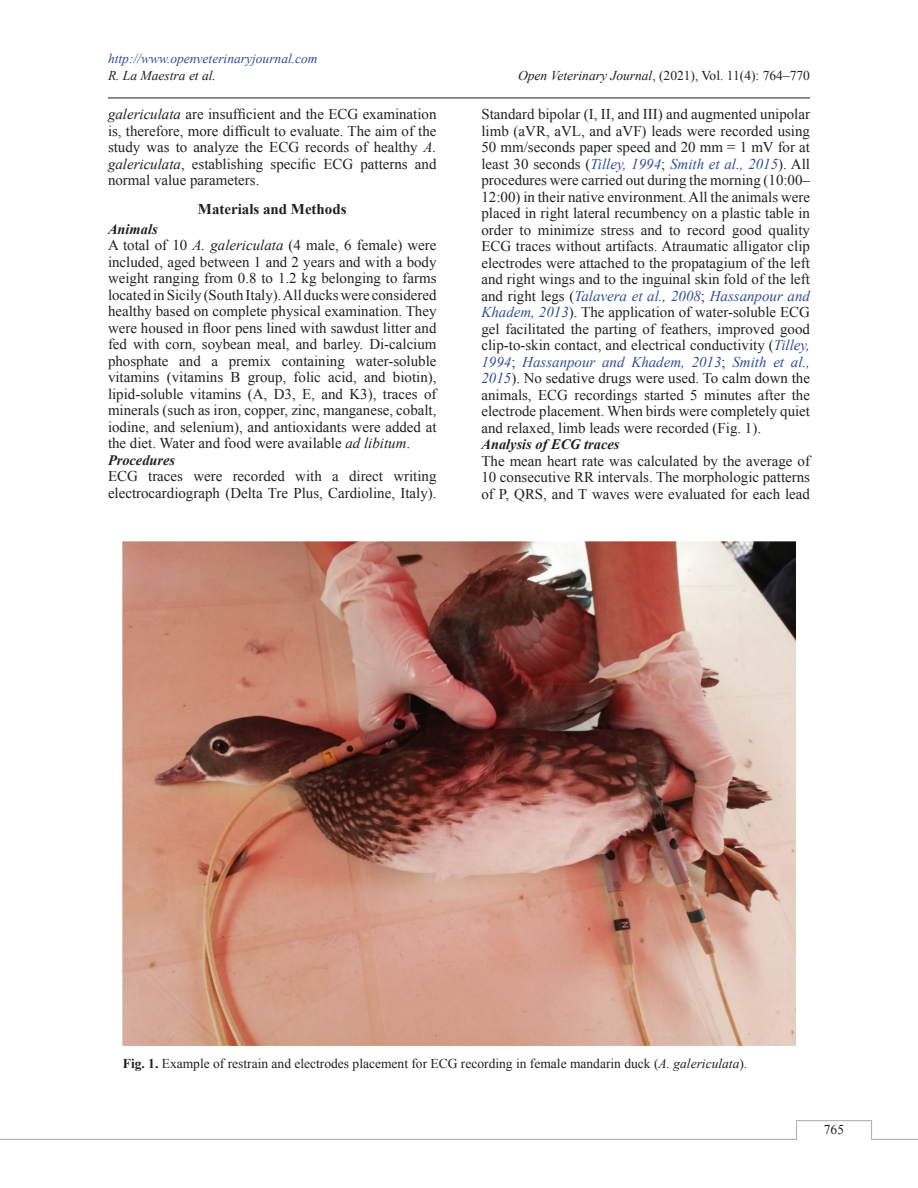
<style>
.page{position:relative;width:918px;height:1188px;background:#fff}
.page>*{position:absolute;margin:0;border:0;box-sizing:border-box;transform-origin:0 0}
.Para{font:15px/16.5px "Times New Roman";color:#231f20;text-align:justify}
.A_Head{font:700 15px "Times New Roman";color:#231f20}
.B_Head{font:italic 700 14.4px "Times New Roman";color:#231f20}
.Fig_Caption{font:13.5px "Times New Roman";color:#231f20}
.t1{font:italic 13.5px "Times New Roman";color:#304d94}
.t2{font:italic 13.5px "Times New Roman";color:#231f20}
.s1{font-style:italic}
.s2{font-style:italic;color:#304d94}
.s3{font-weight:700}
</style>
<div class="page">
<hr style="left:108px;top:98px;width:702px;height:1px;background:#231f20">
<svg style="left:0;top:1120px;width:918px;height:20px"></svg>
<img style="left:123px;top:541px;width:672px;height:504px">
<p class="t1" style="left:108px;top:50px;width:211px">http://www.openveterinaryjournal.com</p>
<p class="t2" style="left:108px;top:66px;width:109px">R. La Maestra et al.</p>
<p class="Fig_Caption" style="left:518px;top:66px;width:293px"><span class="s1">Open Veterinary Journal</span>, (2021), Vol. 11(4): 764–770</p>
<p class="Para" style="left:108px;top:106px;width:330px"><span class="s1">galericulata</span> are insufficient and the ECG examination is, therefore, more difficult to evaluate. The aim of the study was to analyze the ECG records of healthy <span class="s1">A. galericulata</span>, establishing specific ECG patterns and normal value parameters.</p>
<p class="A_Head" style="left:198px;top:198px;width:150px">Materials and Methods</p>
<p class="B_Head" style="left:108px;top:219px;width:51px">Animals</p>
<p class="Para" style="left:108px;top:237px;width:330px">A total of 10 <span class="s1">A. galericulata</span> (4 male, 6 female) were included, aged between 1 and 2 years and with a body weight ranging from 0.8 to 1.2 kg belonging to farms located in Sicily (South Italy). All ducks were considered healthy based on complete physical examination. They were housed in floor pens lined with sawdust litter and fed with corn, soybean meal, and barley. Di-calcium phosphate and a premix containing water-soluble vitamins (vitamins B group, folic acid, and biotin), lipid-soluble vitamins (A, D3, E, and K3), traces of minerals (such as iron, copper, zinc, manganese, cobalt, iodine, and selenium), and antioxidants were added at the diet. Water and food were available <span class="s1">ad libitum</span>.</p>
<p class="B_Head" style="left:108px;top:450px;width:69px">Procedures</p>
<p class="Para" style="left:108px;top:468px;width:330px">ECG traces were recorded with a direct writing electrocardiograph (Delta Tre Plus, Cardioline, Italy).</p>
<p class="Para" style="left:482px;top:106px;width:330px">Standard bipolar (I, II, and III) and augmented unipolar limb (aVR, aVL, and aVF) leads were recorded using 50 mm/seconds paper speed and 20 mm = 1 mV for at least 30 seconds (<span class="s2">Tilley, 1994</span>; <span class="s2">Smith et al., 2015</span>). All procedures were carried out during the morning (10:00– 12:00) in their native environment. All the animals were placed in right lateral recumbency on a plastic table in order to minimize stress and to record good quality ECG traces without artifacts. Atraumatic alligator clip electrodes were attached to the propatagium of the left and right wings and to the inguinal skin fold of the left and right legs (<span class="s2">Talavera et al., 2008</span>; <span class="s2">Hassanpour and Khadem, 2013</span>). The application of water-soluble ECG gel facilitated the parting of feathers, improved good clip-to-skin contact, and electrical conductivity (<span class="s2">Tilley, 1994</span>; <span class="s2">Hassanpour and Khadem, 2013</span>; <span class="s2">Smith et al., 2015</span>). No sedative drugs were used. To calm down the animals, ECG recordings started 5 minutes after the electrode placement. When birds were completely quiet and relaxed, limb leads were recorded (Fig. 1).</p>
<p class="B_Head" style="left:482px;top:434px;width:140px">Analysis of ECG traces</p>
<p class="Para" style="left:482px;top:452px;width:330px">The mean heart rate was calculated by the average of 10 consecutive RR intervals. The morphologic patterns of P, QRS, and T waves were evaluated for each lead</p>
<p class="Fig_Caption" style="left:123px;top:1054px;width:626px"><span class="s3">Fig. 1.</span> Example of restrain and electrodes placement for ECG recording in female mandarin duck (<span class="s1">A. galericulata</span>).</p>
<p class="Fig_Caption" style="left:824px;top:1121px;width:22px">765</p>
</div>
